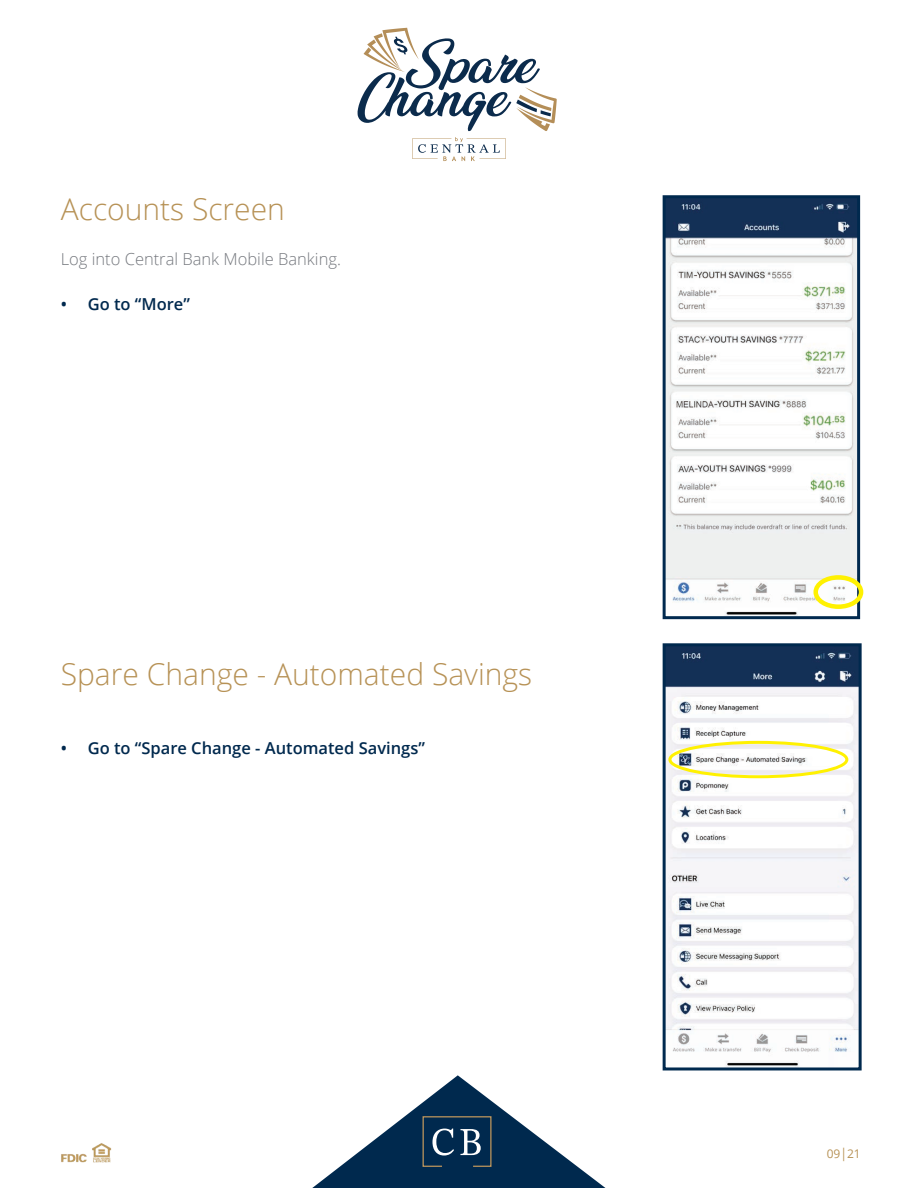
<style>
.page{position:relative;width:918px;height:1188px;background:#fff}
.page>*{position:absolute;margin:0;border:0;box-sizing:border-box;transform-origin:0 0}
.t1{font:300 30px "Open Sans";color:#b79256}
.t2{font:600 16.5px "Open Sans";color:#00294e}
.t3{font:300 16.5px "Open Sans";color:#75787e}
.t4{font:12px "Open Sans";color:#b79256}
.s1{font-size:13.5px}
</style>
<div class="page">
<svg style="left:312px;top:1075px;width:294px;height:113px"></svg>
<svg style="left:357px;top:28px;width:200px;height:133px"></svg>
<img style="left:61px;top:1143px;width:51px;height:20px">
<img style="left:667px;top:199px;width:189px;height:416px">
<div style="left:663px;top:195px;width:197px;height:424px;border:3px solid #00294e"></div>
<img style="left:667px;top:647px;width:191px;height:419px">
<div style="left:663px;top:643px;width:199px;height:427px;border:3px solid #00294e"></div>
<div style="left:813px;top:575px;width:50px;height:34px;border:4px solid #fff101;border-radius:50%"></div>
<div style="left:668px;top:741px;width:180px;height:37px;border:3px solid #fff101;border-radius:50%"></div>
<h1 class="t1" style="left:61px;top:188px;width:226px">Accounts Screen</h1>
<p class="t3" style="left:61px;top:247px;width:282px">Log into Central Bank Mobile Banking.</p>
<p class="t2" style="left:61px;top:292px;width:131px">• Go to “More”</p>
<h1 class="t1" style="left:61px;top:653px;width:473px">Spare Change - Automated Savings</h1>
<p class="t2" style="left:61px;top:736px;width:366px">• Go to “Spare Change - Automated Savings”</p>
<p class="t4" style="left:827px;top:1145px;width:36px">09<span class="s1">|</span>21</p>
</div>
